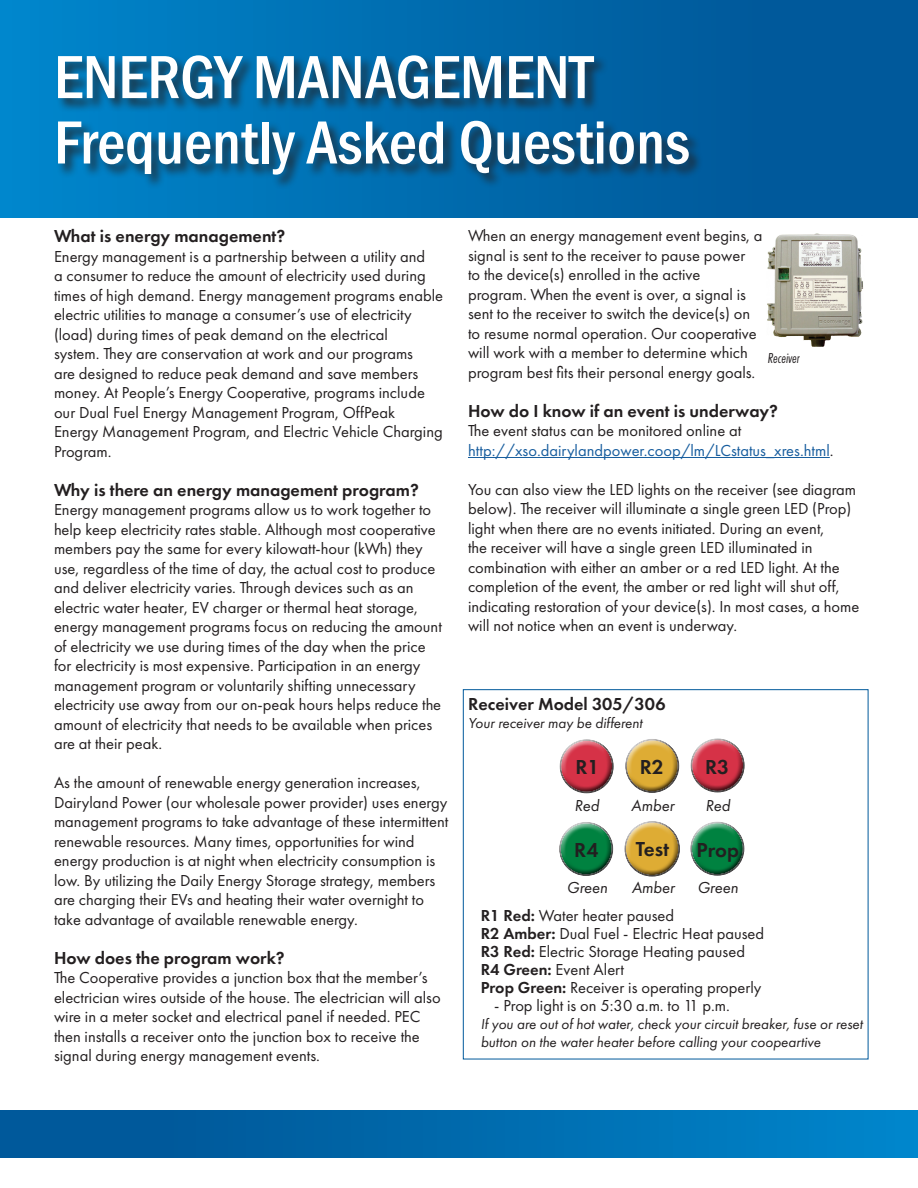
<style>
.page{position:relative;width:918px;height:1188px;background:#fff}
.page>*{position:absolute;margin:0;border:0;box-sizing:border-box;transform-origin:0 0}
.t1{font:500 condensed 63px "Franklin Gothic";color:#fff}
.t2{font:600 21px "Futura PT";color:#231f20}
.t3{font:600 18px "Futura PT";color:#231f20}
.t4{font:16.5px/19.5px "Futura PT";color:#231f20}
.t5{font:16.5px/19.5px "Futura PT";color:#175d9e}
.t6{font:italic 16.5px "Futura PT";color:#231f20}
.t7{font:italic 15px/18px "Futura PT";color:#231f20}
.t8{font:italic 15px "Futura PT Cond";color:#231f20}
.s1{color:#231f20}
.s2{font-weight:600}
</style>
<div class="page">
<div style="left:0;top:0;width:918px;height:218px;background:linear-gradient(to right,#0085ca,#005293)"></div>
<div style="left:56px;top:54px;width:647px;height:136px;background:#231f20;opacity:.75"></div>
<hr style="left:468px;top:457px;width:362px;height:1px;background:#175d9e">
<div style="left:0;top:1110px;width:918px;height:48px;background:linear-gradient(to right,#005293,#0084c9)"></div>
<img style="left:767px;top:233px;width:96px;height:114px">
<div style="left:559px;top:737px;width:56px;height:45px;background:#fff;opacity:.75"></div>
<div style="left:559px;top:748px;width:57px;height:46px;background:#231f20;opacity:.75"></div>
<div style="left:624px;top:736px;width:57px;height:46px;background:#fff;opacity:.75"></div>
<div style="left:624px;top:747px;width:57px;height:46px;background:#231f20;opacity:.75"></div>
<div style="left:690px;top:736px;width:56px;height:45px;background:#fff;opacity:.75"></div>
<div style="left:690px;top:747px;width:57px;height:46px;background:#231f20;opacity:.75"></div>
<div style="left:558px;top:819px;width:57px;height:46px;background:#fff;opacity:.75"></div>
<div style="left:558px;top:830px;width:57px;height:46px;background:#231f20;opacity:.75"></div>
<div style="left:624px;top:819px;width:57px;height:47px;background:#fff;opacity:.75"></div>
<div style="left:624px;top:829px;width:58px;height:48px;background:#231f20;opacity:.75"></div>
<div style="left:689px;top:819px;width:57px;height:46px;background:#fff;opacity:.75"></div>
<div style="left:689px;top:830px;width:57px;height:46px;background:#231f20;opacity:.75"></div>
<div style="left:463px;top:689px;width:405px;height:370px;border:1px solid #00599b"></div>
<p class="t1" style="left:54px;top:36px;width:541px">ENERGY MANAGEMENT</p>
<p class="t1" style="left:54px;top:101px;width:637px">Frequently Asked Questions</p>
<p class="t3" style="left:54px;top:225px;width:233px">What is energy management?</p>
<p class="t4" style="left:54px;top:247px;width:391px">Energy management is a partnership between a utility and<br>a consumer to reduce the amount of electricity used during times of high demand. Energy management programs enable electric utilities to manage a consumer’s use of electricity (load) during times of peak demand on the electrical<br>system. They are conservation at work and our programs<br>are designed to reduce peak demand and save members money. At People’s Energy Cooperative, programs include our Dual Fuel Energy Management Program, OffPeak Energy Management Program, and Electric Vehicle Charging Program.</p>
<p class="t3" style="left:54px;top:479px;width:366px">Why is there an energy management program?</p>
<p class="t4" style="left:54px;top:500px;width:389px">Energy management programs allow us to work together to help keep electricity rates stable. Although most cooperative members pay the same for every kilowatt-hour (kWh) they use, regardless of the time of day, the actual cost to produce and deliver electricity varies. Through devices such as an electric water heater, EV charger or thermal heat storage, energy management programs focus on reducing the amount of electricity we use during times of the day when the price for electricity is most expensive. Participation in an energy management program or voluntarily shifting unnecessary electricity use away from our on-peak hours helps reduce the amount of electricity that needs to be available when prices are at their peak.</p>
<p class="t4" style="left:54px;top:773px;width:396px">As the amount of renewable energy generation increases, Dairyland Power (our wholesale power provider) uses energy management programs to take advantage of these intermittent renewable resources. Many times, opportunities for wind energy production is at night when electricity consumption is low. By utilizing the Daily Energy Storage strategy, members are charging their EVs and heating their water overnight to take advantage of available renewable energy.</p>
<p class="t3" style="left:54px;top:947px;width:232px">How does the program work?</p>
<p class="t4" style="left:54px;top:968px;width:388px">The Cooperative provides a junction box that the member’s electrician wires outside of the house. The electrician will also wire in a meter socket and electrical panel if needed. PEC then installs a receiver onto the junction box to receive the signal during energy management events.</p>
<p class="t4" style="left:468px;top:226px;width:296px">When an energy management event begins, a signal is sent to the receiver to pause power<br>to the device(s) enrolled in the active program. When the event is over, a signal is sent to the receiver to switch the device(s) on to resume normal operation. Our cooperative will work with a member to determine which program best fits their personal energy goals.</p>
<p class="t3" style="left:468px;top:400px;width:312px">How do I know if an event is underway?</p>
<p class="t5" style="left:468px;top:421px;width:367px"><span class="s1">The event status can be monitored online at </span>http://xso.dairylandpower.coop/lm/LCstatus_xres.html<span class="s1">.</span></p>
<p class="t4" style="left:468px;top:480px;width:393px">You can also view the LED lights on the receiver (see diagram below). The receiver will illuminate a single green LED (Prop) light when there are no events initiated. During an event,<br>the receiver will have a single green LED illuminated in combination with either an amber or a red LED light. At the completion of the event, the amber or red light will shut off, indicating restoration of your device(s). In most cases, a home will not notice when an event is underway.</p>
<p class="t8" style="left:768px;top:349px;width:33px">Receiver</p>
<p class="t3" style="left:468px;top:693px;width:199px">Receiver Model 305/306</p>
<p class="t7" style="left:468px;top:714px;width:176px">Your receiver may be different</p>
<p class="t2" style="left:575px;top:754px;width:25px">R1</p>
<p class="t2" style="left:640px;top:754px;width:25px">R2</p>
<p class="t2" style="left:705px;top:754px;width:25px">R3</p>
<p class="t6" style="left:574px;top:796px;width:26px">Red</p>
<p class="t6" style="left:631px;top:796px;width:45px">Amber</p>
<p class="t6" style="left:705px;top:796px;width:26px">Red</p>
<p class="t2" style="left:574px;top:837px;width:25px">R4</p>
<p class="t2" style="left:636px;top:836px;width:35px">Test</p>
<p class="t2" style="left:697px;top:837px;width:44px">Prop</p>
<p class="t6" style="left:632px;top:878px;width:45px">Amber</p>
<p class="t6" style="left:567px;top:878px;width:42px">Green</p>
<p class="t6" style="left:697px;top:878px;width:42px">Green</p>
<p class="t4" style="left:481px;top:905px;width:195px"><span class="s2">R1 Red:</span> Water heater paused</p>
<p class="t4" style="left:481px;top:923px;width:285px"><span class="s2">R2 Amber:</span> Dual Fuel - Electric Heat paused</p>
<p class="t4" style="left:481px;top:941px;width:266px"><span class="s2">R3 Red:</span> Electric Storage Heating paused</p>
<p class="t4" style="left:481px;top:959px;width:145px"><span class="s2">R4 Green:</span> Event Alert</p>
<p class="t4" style="left:481px;top:977px;width:282px"><span class="s2">Prop Green:</span> Receiver is operating properly</p>
<p class="t4" style="left:494px;top:995px;width:237px">- Prop light is on 5:30 a.m. to 11 p.m.</p>
<p class="t7" style="left:481px;top:1015px;width:384px">If you are out of hot water, check your circuit breaker, fuse or reset button on the water heater before calling your coopeartive</p>
</div>
